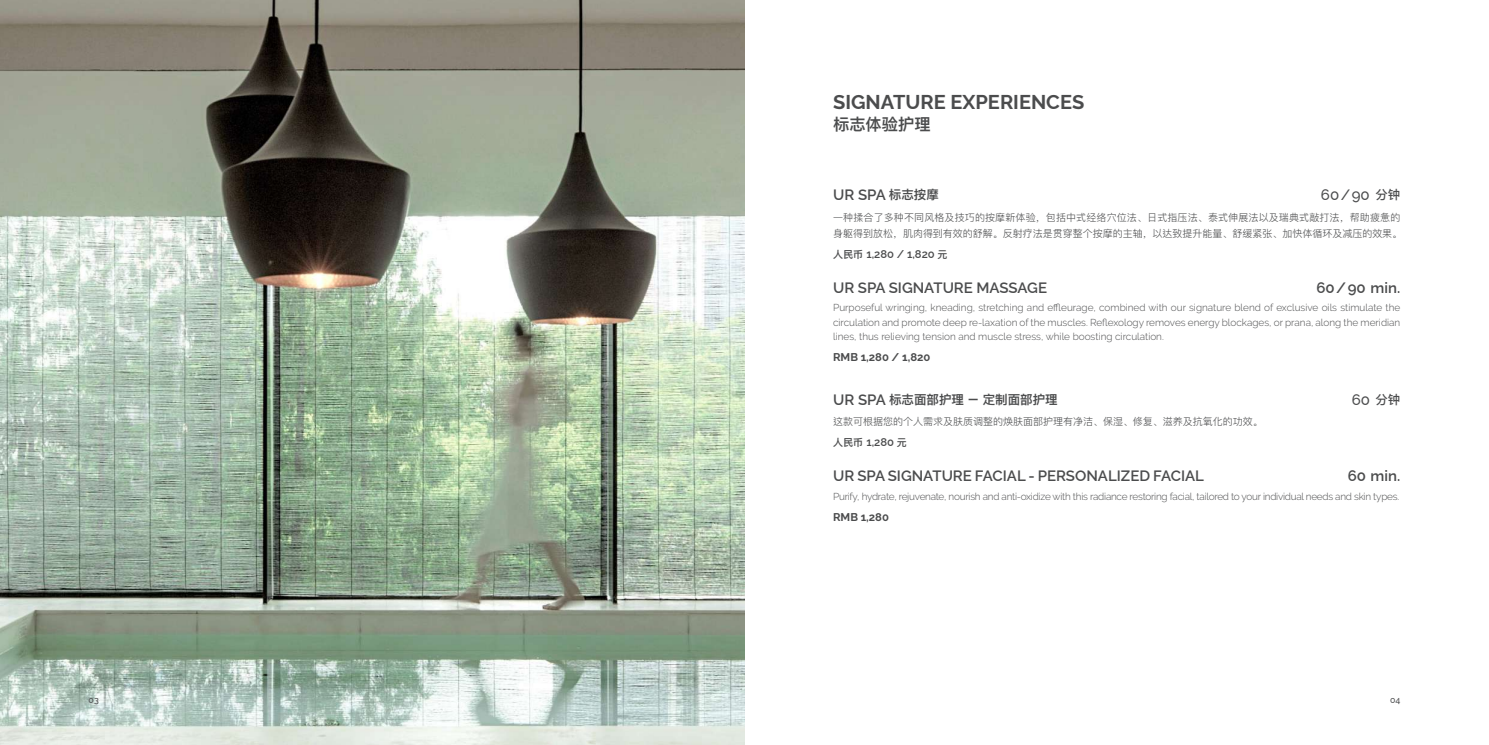
<style>
.page{position:relative;width:1489px;height:745px;background:#fff}
.page>*{position:absolute;margin:0;border:0;box-sizing:border-box;transform-origin:0 0}
.t1{font:700 20px "Raleway";color:#4b4c4d}
.t2{font:600 16.25px "Ping Fang HK";color:#4b4c4d}
.t3{font:600 15px "Raleway";color:#4b4c4d}
.t4{font:500 15px "Raleway";color:#4b4c4d}
.t5{font:600 12.5px "Ping Fang HK";color:#4b4c4d}
.t6{font:600 11.25px "Raleway";color:#4b4c4d}
.t7{font:700 11.25px "Raleway";color:#4b4c4d}
.t8{font:300 10px/14.4px "Raleway";letter-spacing:-.025em;color:#4b4c4d;text-align:justify}
.t9{font:300 10px/16.2px "Ping Fang HK";color:#4b4c4d}
.t10{font:500 8.75px "Raleway";color:#4b4c4d}
.s1{font-family:"Ping Fang HK";font-size:12.5px}
.s2{font-family:"Ping Fang HK";font-size:10px}
.s3{font-family:"Raleway";font-size:15px}
</style>
<div class="page">
<img style="left:0;top:0;width:744px;height:744px">
<h1 class="t1" style="left:833px;top:86px;width:253px">SIGNATURE EXPERIENCES</h1>
<h2 class="t2" style="left:833px;top:114px;width:99px">标志体验护理</h2>
<h3 class="t3" style="left:833px;top:183px;width:107px">UR SPA <span class="s1">标志按摩</span></h3>
<h3 class="t4" style="left:1320px;top:183px;width:81px">60/90 <span class="s1">分钟</span></h3>
<p class="t9" style="left:833px;top:208px;width:570px">一种揉合了多种不同风格及技巧的按摩新体验,包括中式经络穴位法、日式指压法、泰式伸展法以及瑞典式敲打法,帮助疲惫的身躯得到放松,肌肉得到有效的舒解。反射疗法是贯穿整个按摩的主轴,以达致提升能量、舒缓紧张、加快体循环及减压的效果。</p>
<p class="t6" style="left:833px;top:245px;width:116px"><span class="s2">人民币</span> 1,280 / 1,820 <span class="s2">元</span></p>
<h3 class="t3" style="left:833px;top:275px;width:215px">UR SPA SIGNATURE MASSAGE</h3>
<h3 class="t3" style="left:1316px;top:275px;width:85px">60/90 min.</h3>
<p class="t8" style="left:833px;top:300px;width:568px">Purposeful wringing, kneading, stretching and effleurage, combined with our signature blend of exclusive oils stimulate the circulation and promote deep re-laxation of the muscles. Reflexology removes energy blockages, or prana, along the meridian lines, thus relieving tension and muscle stress, while boosting circulation.</p>
<p class="t7" style="left:833px;top:348px;width:99px">RMB 1,280 / 1,820</p>
<p class="t5" style="left:833px;top:391px;width:226px"><span class="s3">UR SPA</span> 标志面部护理 – 定制面部护理</p>
<h3 class="t4" style="left:1351px;top:387px;width:50px">60 <span class="s1">分钟</span></h3>
<p class="t9" style="left:833px;top:413px;width:431px">这款可根据您的个人需求及肤质调整的焕肤面部护理有净洁、保湿、修复、滋养及抗氧化的功效。</p>
<p class="t6" style="left:833px;top:433px;width:75px"><span class="s2">人民币</span> 1,280 <span class="s2">元</span></p>
<h3 class="t3" style="left:833px;top:463px;width:372px">UR SPA SIGNATURE FACIAL - PERSONALIZED FACIAL</h3>
<h3 class="t3" style="left:1347px;top:463px;width:54px">60 min.</h3>
<p class="t8" style="left:833px;top:488px;width:567px">Purify, hydrate, rejuvenate, nourish and anti-oxidize with this radiance restoring facial, tailored to your individual needs and skin types.</p>
<p class="t7" style="left:833px;top:508px;width:57px">RMB 1,280</p>
<p class="t10" style="left:89px;top:692px;width:12px">03</p>
<p class="t10" style="left:1389px;top:692px;width:12px">04</p>
</div>
